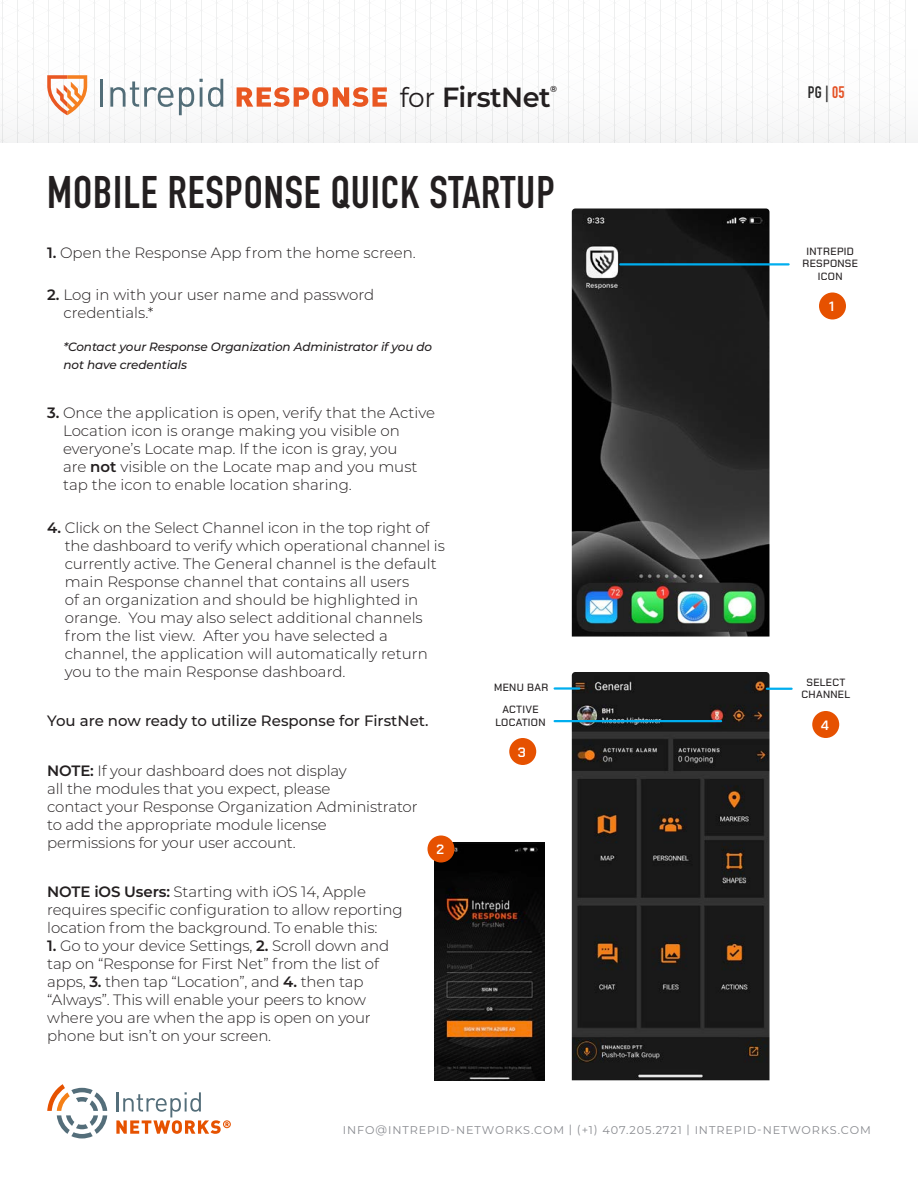
<style>
.page{position:relative;width:918px;height:1188px;background:#fff}
.page>*{position:absolute;margin:0;border:0;box-sizing:border-box;transform-origin:0 0}
.t1{font:700 45px "DIN Condensed";letter-spacing:.02em;color:#231f20}
.t2{font:600 27.75px "Montserrat";letter-spacing:-.02em;color:#231f20}
.t3{font:700 16.5px "DIN Condensed";color:#292929}
._1{font:300 15px/18px "Montserrat";letter-spacing:-.01em;color:#231f20}
._1-2{font:500 15px "Montserrat";color:#231f20}
._1-3{font:600 13.5px "Chakra Petch";color:#fff}
._1-4{font:italic 500 12px/18px "Montserrat";letter-spacing:-.01em;color:#231f20}
.t4{font:11.25px "Montserrat";letter-spacing:.08em;color:#888a8f}
._1-5{font:500 10.5px/12.6px "Chakra Petch";letter-spacing:.03em;color:#231f20;text-align:center}
.t5{font:600 8.7px "Montserrat";color:#231f20}
.s1{font-weight:400;font-size:27px}
.s2{font-weight:600}
.s3{color:#e45124}
</style>
<div class="page">
<img style="left:572px;top:208px;width:198px;height:429px">
<img style="left:572px;top:672px;width:198px;height:408px">
<div style="left:819px;top:292px;width:27px;height:28px;background:#e65100;border-radius:50%"></div>
<div style="left:812px;top:711px;width:27px;height:27px;background:#e65100;border-radius:50%"></div>
<hr style="left:620px;top:263px;width:169px;height:3px;background:#00aeef">
<hr style="left:767px;top:688px;width:25px;height:2px;background:#00aeef">
<div style="left:509px;top:738px;width:27px;height:27px;background:#e65100;border-radius:50%"></div>
<hr style="left:555px;top:720px;width:166px;height:2px;background:#00aeef">
<hr style="left:555px;top:687px;width:24px;height:3px;background:#00aeef">
<svg style="left:116px;top:1092px;width:115px;height:42px"></svg>
<svg style="left:47px;top:1084px;width:60px;height:54px"></svg>
<img style="left:435px;top:842px;width:109px;height:238px">
<div style="left:428px;top:836px;width:26px;height:26px;background:#e65100;border-radius:50%"></div>
<svg style="left:2px;top:1px;width:916px;height:141px"></svg>
<svg style="left:0;top:71px;width:905px;height:71px"></svg>
<p class="t2" style="left:400px;top:78px;width:152px"><span class="s1">for</span> FirstNet</p>
<p class="t5" style="left:550px;top:83px;width:8px">®</p>
<p class="t1" style="left:47px;top:162px;width:509px">MOBILE RESPONSE QUICK STARTUP</p>
<p class="_1" style="left:47px;top:243px;width:370px"><span class="s2">1.</span> Open the Response App from the home screen.</p>
<p class="_1" style="left:63px;top:285px;width:312px;text-indent:-16px"><span class="s2">2.</span> Log in with your user name and password credentials.*</p>
<p class="_1-4" style="left:63px;top:337px;width:370px">*Contact your Response Organization Administrator if you do not have credentials</p>
<p class="_1" style="left:63px;top:403px;width:374px;text-indent:-16px"><span class="s2">3.</span> Once the application is open, verify that the Active Location icon is orange making you visible on everyone’s Locate map. If the icon is gray, you<br>are <span class="s2">not</span> visible on the Locate map and you must tap the icon to enable location sharing.</p>
<p class="_1" style="left:65px;top:518px;width:382px;text-indent:-18px"><span class="s2">4.</span> Click on the Select Channel icon in the top right of the dashboard to verify which operational channel is currently active. The General channel is the default main Response channel that contains all users<br>of an organization and should be highlighted in orange. You may also select additional channels from the list view. After you have selected a channel, the application will automatically return you to the main Response dashboard.</p>
<p class="_1-2" style="left:47px;top:711px;width:383px">You are now ready to utilize Response for FirstNet.</p>
<p class="_1" style="left:47px;top:761px;width:372px"><span class="s2">NOTE:</span> If your dashboard does not display<br>all the modules that you expect, please<br>contact your Response Organization Administrator to add the appropriate module license permissions for your user account.</p>
<p class="_1" style="left:47px;top:883px;width:357px"><span class="s2">NOTE iOS Users:</span> Starting with iOS 14, Apple requires specific configuration to allow reporting location from the background. To enable this:</p>
<p class="_1" style="left:47px;top:937px;width:343px"><span class="s2">1.</span> Go to your device Settings, <span class="s2">2.</span> Scroll down and tap on “Response for First Net” from the list of apps, <span class="s2">3.</span> then tap “Location”, and <span class="s2">4.</span> then tap “Always”. This will enable your peers to know where you are when the app is open on your phone but isn’t on your screen.</p>
<p class="_1-5" style="left:494px;top:681px;width:56px">MENU BAR</p>
<p class="_1-5" style="left:495px;top:703px;width:52px">ACTIVE<br>LOCATION</p>
<p class="_1-3" style="left:518px;top:744px;width:10px">3</p>
<p class="_1-3" style="left:436px;top:842px;width:9px">2</p>
<p class="t3" style="left:808px;top:81px;width:38px">PG | <span class="s3">05</span></p>
<p class="_1-5" style="left:802px;top:245px;width:57px">INTREPID<br>RESPONSE<br>ICON</p>
<p class="_1-3" style="left:829px;top:299px;width:7px">1</p>
<p class="_1-5" style="left:802px;top:676px;width:50px">SELECT<br>CHANNEL</p>
<p class="_1-3" style="left:821px;top:717px;width:9px">4</p>
<p class="t4" style="left:343px;top:1122px;width:529px">INFO@INTREPID-NETWORKS.COM | (+1) 407.205.2721 | INTREPID-NETWORKS.COM</p>
</div>
